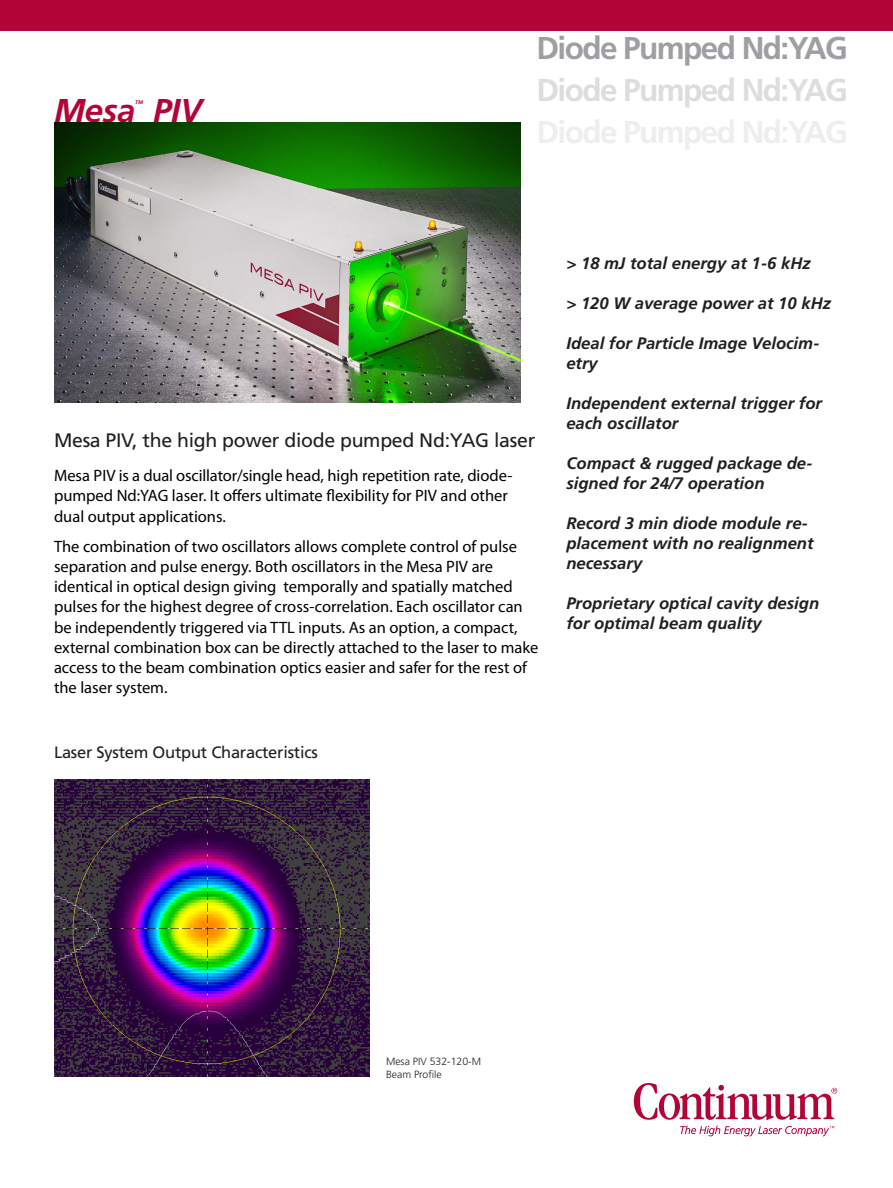
<style>
.page{position:relative;width:893px;height:1188px;background:#fff}
.page>*{position:absolute;margin:0;border:0;box-sizing:border-box;transform-origin:0 0}
.t1{font:italic 700 33px "Frutiger";letter-spacing:-.01em;color:#b30437}
.t2{font:700 31.5px "Frutiger";letter-spacing:-.05em;color:#9d9fa2}
.t3{font:700 31.5px "Frutiger";letter-spacing:-.05em;color:#dcdddf}
.t4{font:19.5px "Frutiger";letter-spacing:-.015em;color:#231f20}
.t5{font:italic 700 16.65px/20px "Frutiger";color:#231f20}
.t6{font:16.5px/20.2px "Myriad Pro";color:#000}
.t7{font:16.5px "Frutiger";letter-spacing:-.015em;color:#231f20}
.t8{font:300 10.5px/12.6px "Frutiger";color:#231f20}
.t9{font:italic 700 5.25px "Frutiger";color:#b30437}
</style>
<div class="page">
<svg style="left:634px;top:1083px;width:203px;height:37px"></svg>
<svg style="left:680px;top:1126px;width:154px;height:10px"></svg>
<div style="left:0;top:0;width:893px;height:30px;background:#b30437"></div>
<img style="left:54px;top:122px;width:466px;height:281px">
<img style="left:54px;top:780px;width:315px;height:297px">
<p class="t1" style="left:54px;top:91px;width:83px">Mesa</p>
<p class="t9" style="left:135px;top:99px;width:9px">TM</p>
<p class="t1" style="left:153px;top:91px;width:50px">PIV</p>
<p class="t2" style="left:536px;top:30px;width:313px">Diode Pumped Nd:YAG</p>
<p class="t3" style="left:536px;top:72px;width:313px">Diode Pumped Nd:YAG</p>
<p class="t4" style="left:54px;top:429px;width:483px">Mesa PIV, the high power diode pumped Nd:YAG laser</p>
<p class="t6" style="left:54px;top:465px;width:460px">Mesa PIV is a dual oscillator/single head, high repetition rate, diode&shy;pumped Nd:YAG laser. It offers ultimate flexibility for PIV and other dual output applications.</p>
<p class="t6" style="left:54px;top:536px;width:486px">The combination of two oscillators allows complete control of pulse separation and pulse energy. Both oscillators in the Mesa PIV are identical in optical design giving temporally and spatially matched pulses for the highest degree of cross-correlation. Each oscillator can be independently triggered via TTL inputs. As an option, a compact, external combination box can be directly attached to the laser to make access to the beam combination optics easier and safer for the rest of the laser system.</p>
<p class="t7" style="left:54px;top:743px;width:265px">Laser System Output Characteristics</p>
<p class="t5" style="left:566px;top:254px;width:246px">&gt; 18 mJ total energy at 1-6 kHz</p>
<p class="t5" style="left:566px;top:294px;width:266px">&gt; 120 W average power at 10 kHz</p>
<p class="t5" style="left:566px;top:334px;width:255px">Ideal for Particle Image Velocim&shy;etry</p>
<p class="t5" style="left:566px;top:394px;width:257px">Independent external trigger for each oscillator</p>
<p class="t5" style="left:566px;top:454px;width:248px">Compact &amp; rugged package de&shy;signed for 24/7 operation</p>
<p class="t5" style="left:566px;top:514px;width:249px">Record 3 min diode module re&shy;placement with no realignment necessary</p>
<p class="t5" style="left:566px;top:594px;width:254px">Proprietary optical cavity design for optimal beam quality</p>
<p class="t8" style="left:386px;top:1055px;width:97px">Mesa PIV 532-120-M<br>Beam Profile</p>
</div>
